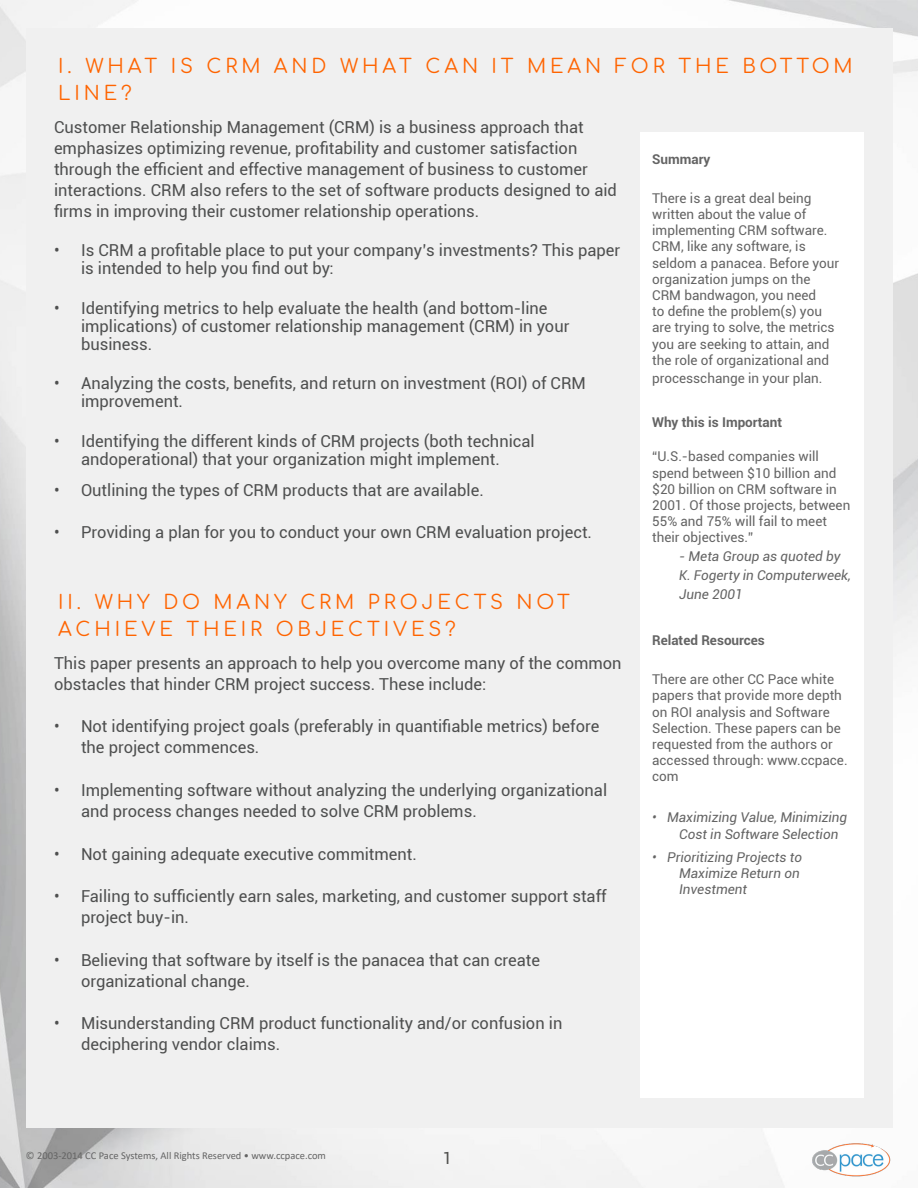
<style>
.page{position:relative;width:918px;height:1188px;background:#fff}
.page>*{position:absolute;margin:0;border:0;box-sizing:border-box;transform-origin:0 0}
.t1{font:19.5px/27px "Comfortaa";letter-spacing:.2em;color:#ff6400}
.t2{font:16.5px/21px "Roboto";color:#4e4f4f}
.t3{font:16.5px "Roboto";color:#50504e}
.Sidebar_bullet{font:13.5px/16.2px "Roboto";color:#646464}
.Sidebar_bullet-2{font:italic 13.5px/16.2px "Roboto";color:#646464}
.Sidebar_Title{font:700 13.5px "Roboto";color:#646464}
.t4{font:10.5px "Calibri";color:#646464}
</style>
<div class="page">
<img style="left:0;top:0;width:918px;height:1188px">
<div style="left:26px;top:28px;width:866px;height:1100px;background:#f0f0f0"></div>
<img style="left:804px;top:1139px;width:98px;height:43px">
<div style="left:640px;top:132px;width:224px;height:966px;background:#fff"></div>
<p class="t1" style="left:58px;top:49px;width:796px">I. WHAT IS CRM AND WHAT CAN IT MEAN FOR THE BOTTOM<br>LINE?</p>
<p class="t2" style="left:54px;top:116px;width:564px">Customer Relationship Management (CRM) is a business approach that emphasizes optimizing revenue, profitability and customer satisfaction through the efficient and effective management of business to customer interactions. CRM also refers to the set of software products designed to aid firms in improving their customer relationship operations.</p>
<p class="t2" style="left:81px;top:241px;width:541px;line-height:18px;text-indent:-27px">• Is CRM a profitable place to put your company’s investments? This paper is intended to help you find out by:</p>
<p class="t2" style="left:81px;top:298px;width:490px;line-height:18px;text-indent:-27px">• Identifying metrics to help evaluate the health (and bottom-line implications) of customer relationship management (CRM) in your business.</p>
<p class="t2" style="left:81px;top:374px;width:506px;line-height:18px;text-indent:-27px">• Analyzing the costs, benefits, and return on investment (ROI) of CRM improvement.</p>
<p class="t2" style="left:54px;top:432px;width:482px;line-height:18px;text-align:center">• Identifying the different kinds of CRM projects (both technical andoperational) that your organization might implement.</p>
<p class="t2" style="left:54px;top:479px;width:431px">• Outlining the types of CRM products that are available.</p>
<p class="t2" style="left:54px;top:521px;width:540px">• Providing a plan for you to conduct your own CRM evaluation project.</p>
<p class="t1" style="left:58px;top:586px;width:513px">II. WHY DO MANY CRM PROJECTS NOT<br>ACHIEVE THEIR OBJECTIVES?</p>
<p class="t2" style="left:54px;top:652px;width:569px">This paper presents an approach to help you overcome many of the common obstacles that hinder CRM project success. These include:</p>
<p class="t2" style="left:81px;top:716px;width:520px;text-indent:-27px">• Not identifying project goals (preferably in quantifiable metrics) before the project commences.</p>
<p class="t2" style="left:81px;top:779px;width:528px;text-indent:-27px">• Implementing software without analyzing the underlying organizational and process changes needed to solve CRM problems.</p>
<p class="t2" style="left:54px;top:843px;width:364px">• Not gaining adequate executive commitment.</p>
<p class="t2" style="left:81px;top:885px;width:527px;text-indent:-27px">• Failing to sufficiently earn sales, marketing, and customer support staff project buy-in.</p>
<p class="t2" style="left:81px;top:949px;width:461px;text-indent:-27px">• Believing that software by itself is the panacea that can create organizational change.</p>
<p class="t2" style="left:81px;top:1013px;width:483px;text-indent:-27px">• Misunderstanding CRM product functionality and/or confusion in deciphering vendor claims.</p>
<p class="Sidebar_Title" style="left:652px;top:149px;width:60px">Summary</p>
<p class="Sidebar_bullet" style="left:652px;top:189px;width:189px">There is a great deal being written about the value of implementing CRM software.<br>CRM, like any software, is seldom a panacea. Before your organization jumps on the<br>CRM bandwagon, you need<br>to define the problem(s) you are trying to solve, the metrics you are seeking to attain, and the role of organizational and</p>
<p class="Sidebar_bullet" style="left:652px;top:369px;width:172px">processchange in your plan.</p>
<p class="Sidebar_Title" style="left:652px;top:413px;width:131px">Why this is Important</p>
<p class="Sidebar_bullet" style="left:652px;top:448px;width:200px">“U.S.-based companies will spend between $10 billion and $20 billion on CRM software in<br>2001. Of those projects, between<br>55% and 75% will fail to meet their objectives.”</p>
<p class="Sidebar_bullet-2" style="left:679px;top:548px;width:163px">- Meta Group as quoted by</p>
<p class="Sidebar_bullet-2" style="left:679px;top:567px;width:173px">K. Fogerty in Computerweek,</p>
<p class="Sidebar_bullet-2" style="left:679px;top:585px;width:65px">June 2001</p>
<p class="Sidebar_Title" style="left:652px;top:631px;width:114px">Related Resources</p>
<p class="Sidebar_bullet" style="left:652px;top:671px;width:197px">There are other CC Pace white papers that provide more depth on ROI analysis and Software<br>Selection. These papers can be requested from the authors or accessed through: www.ccpace. com</p>
<p class="Sidebar_bullet-2" style="left:679px;top:809px;width:170px;text-indent:-27px">• Maximizing Value, Minimizing<br>Cost in Software Selection</p>
<p class="Sidebar_bullet-2" style="left:679px;top:848px;width:125px;text-indent:-27px">• Prioritizing Projects to<br>Maximize Return on<br>Investment</p>
<p class="t4" style="left:26px;top:1149px;width:302px">© 2003-2014 CC Pace Systems, All Rights Reserved • www.ccpace.com</p>
<p class="t3" style="left:443px;top:1147px;width:11px">1</p>
</div>
